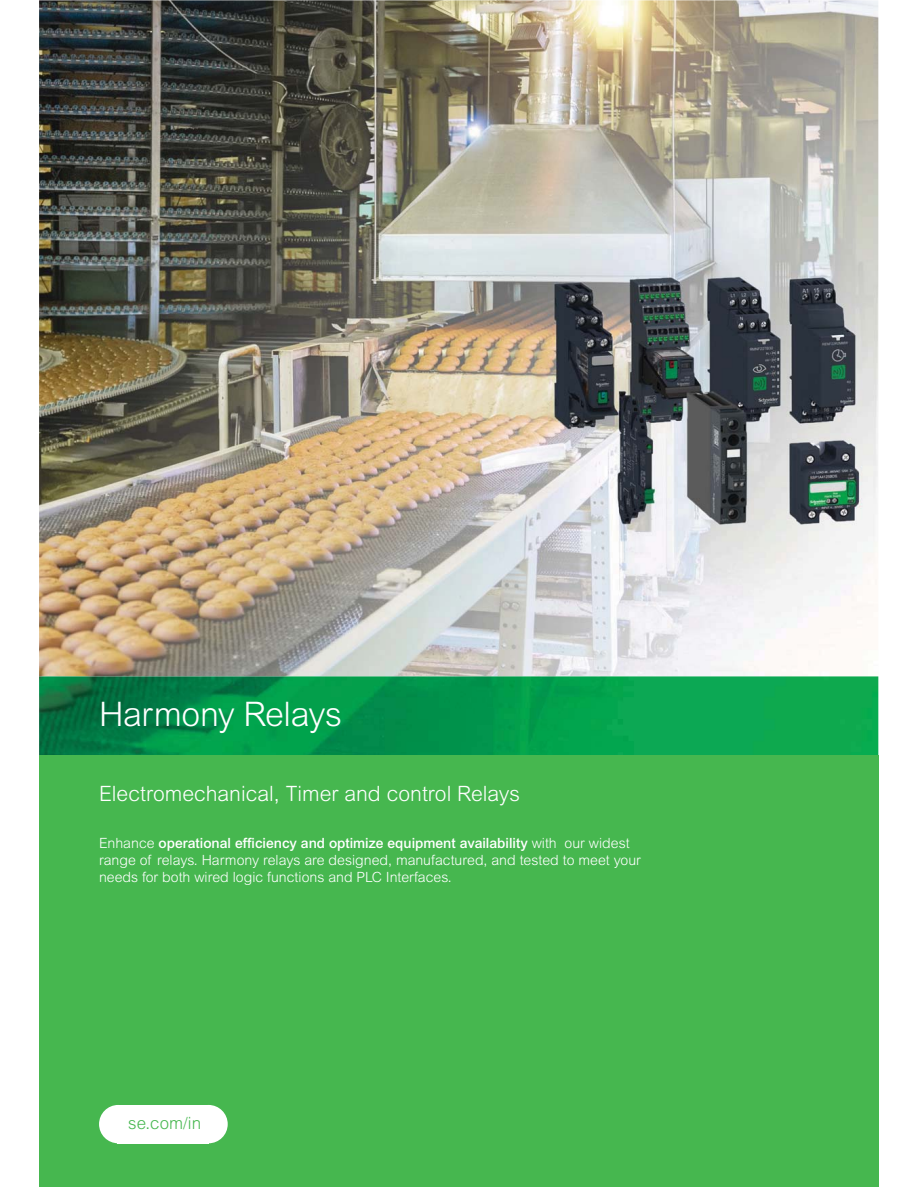
<style>
.page{position:relative;width:918px;height:1188px;background:#fff}
.page>*{position:absolute;margin:0;border:0;box-sizing:border-box;transform-origin:0 0}
.t1{font:300 33.9px "Arial MT Std";letter-spacing:-.01em;color:#fff}
.t2{font:300 21.15px "Arial MT Std";color:#fff}
.t3{font:300 16.95px "Arial MT Std";color:#46b74f}
.t4{font:300 14.1px/17px "Arial MT Std";color:#fff}
.s1{font-weight:500}
</style>
<div class="page">
<img style="left:39px;top:0;width:839px;height:676px">
<img style="left:39px;top:676px;width:839px;height:80px">
<div style="left:39px;top:756px;width:839px;height:431px;background:#46b74f"></div>
<div style="left:99px;top:1105px;width:38px;height:38px;background:#fff;border-radius:50%"></div>
<div style="left:117px;top:1105px;width:92px;height:38px;background:#fff"></div>
<div style="left:189px;top:1105px;width:39px;height:38px;background:#fff;border-radius:50%"></div>
<h1 class="t1" style="left:99px;top:702px;width:245px">Harmony Relays</h1>
<h2 class="t2" style="left:99px;top:786px;width:422px">Electromechanical, Timer and control Relays</h2>
<p class="t4" style="left:99px;top:836px;width:543px">Enhance <span class="s1">operational efficiency and optimize equipment availability</span> with our widest range of relays. Harmony relays are designed, manufactured, and tested to meet your needs for both wired logic functions and PLC Interfaces.</p>
<p class="t3" style="left:128px;top:1117px;width:74px">se.com/in</p>
</div>
